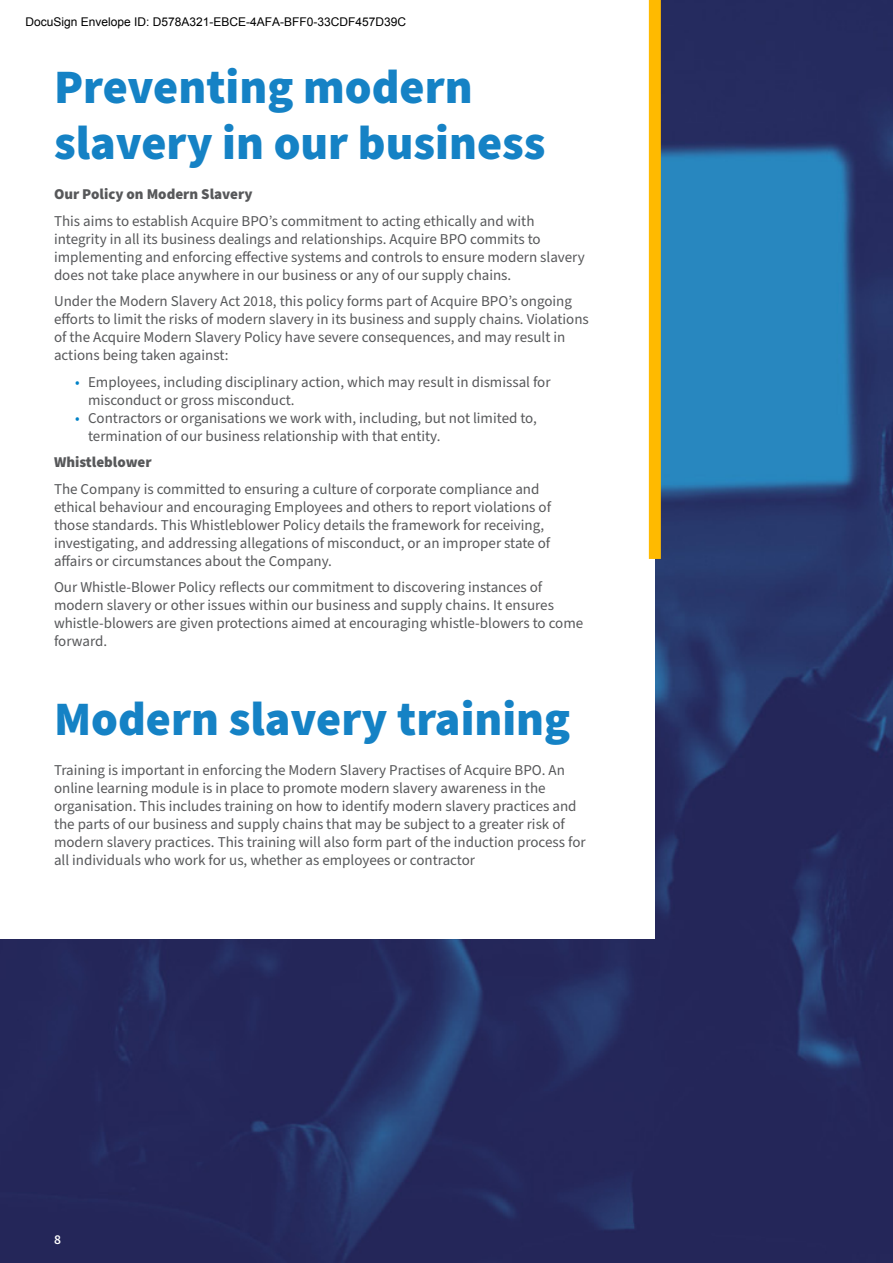
<style>
.page{position:relative;width:893px;height:1263px;background:#fff}
.page>*{position:absolute;margin:0;border:0;box-sizing:border-box;transform-origin:0 0}
.t1{font:900 48px/55.5px "Source Sans Pro";color:#1582c5}
.Body_Text_2{font:15px/18px "Source Sans Pro";color:#57585a}
.Body_Text_2-2{font:900 15px "Source Sans Pro";color:#57585a}
.t2{font:600 13.5px "Source Sans Pro";color:#fff}
.t3{font:12px "Arial";color:#000}
.s1{color:#0082c7}
</style>
<div class="page">
<img style="left:0;top:0;width:893px;height:1263px">
<div style="left:0;top:0;width:655px;height:939px;background:#fff"></div>
<div style="left:649px;top:0;width:12px;height:559px;background:#ffba00"></div>
<p class="t3" style="left:26px;top:15px;width:382px">DocuSign Envelope ID: D578A321-EBCE-4AFA-BFF0-33CDF457D39C</p>
<p class="t1" style="left:54px;top:60px;width:493px">Preventing modern slavery in our business</p>
<p class="Body_Text_2-2" style="left:54px;top:184px;width:200px">Our Policy on Modern Slavery</p>
<p class="Body_Text_2" style="left:54px;top:212px;width:532px">This aims to establish Acquire BPO’s commitment to acting ethically and with integrity in all its business dealings and relationships. Acquire BPO commits to implementing and enforcing effective systems and controls to ensure modern slavery does not take place anywhere in our business or any of our supply chains.</p>
<p class="Body_Text_2" style="left:54px;top:293px;width:536px">Under the Modern Slavery Act 2018, this policy forms part of Acquire BPO’s ongoing efforts to limit the risks of modern slavery in its business and supply chains. Violations of the Acquire Modern Slavery Policy have severe consequences, and may result in actions being taken against:</p>
<p class="Body_Text_2" style="left:88px;top:373px;width:464px;text-indent:-13px"><span class="s1">•</span> Employees, including disciplinary action, which may result in dismissal for misconduct or gross misconduct.</p>
<p class="Body_Text_2" style="left:88px;top:409px;width:450px;text-indent:-13px"><span class="s1">•</span> Contractors or organisations we work with, including, but not limited to, termination of our business relationship with that entity.</p>
<p class="Body_Text_2-2" style="left:54px;top:452px;width:99px">Whistleblower</p>
<p class="Body_Text_2" style="left:54px;top:480px;width:499px">The Company is committed to ensuring a culture of corporate compliance and ethical behaviour and encouraging Employees and others to report violations of those standards. This Whistleblower Policy details the framework for receiving, investigating, and addressing allegations of misconduct, or an improper state of affairs or circumstances about the Company.</p>
<p class="Body_Text_2" style="left:54px;top:579px;width:531px">Our Whistle-Blower Policy reflects our commitment to discovering instances of modern slavery or other issues within our business and supply chains. It ensures whistle-blowers are given protections aimed at encouraging whistle-blowers to come forward.</p>
<p class="t1" style="left:54px;top:692px;width:518px">Modern slavery training</p>
<p class="Body_Text_2" style="left:54px;top:761px;width:533px">Training is important in enforcing the Modern Slavery Practises of Acquire BPO. An online learning module is in place to promote modern slavery awareness in the organisation. This includes training on how to identify modern slavery practices and the parts of our business and supply chains that may be subject to a greater risk of modern slavery practices. This training will also form part of the induction process for all individuals who work for us, whether as employees or contractor</p>
<p class="t2" style="left:54px;top:1230px;width:8px">8</p>
</div>
